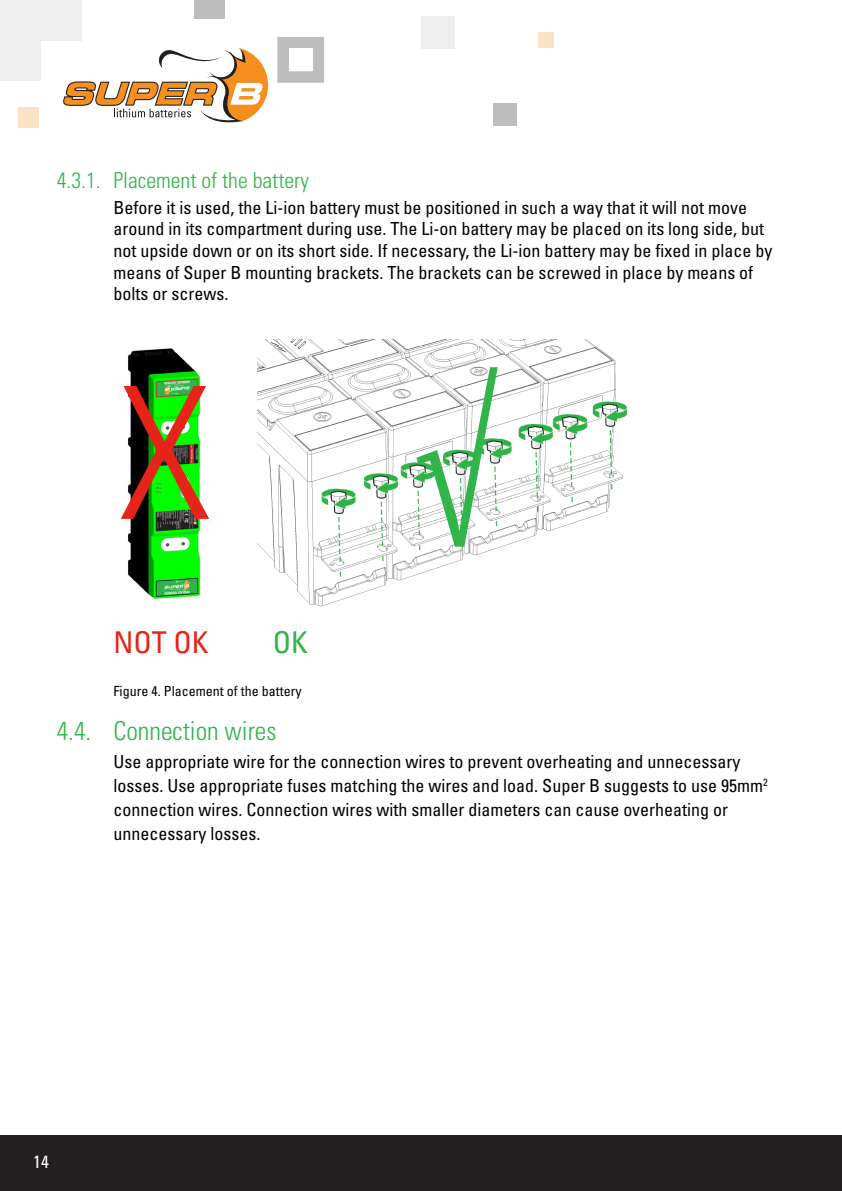
<style>
.page{position:relative;width:842px;height:1191px;background:#fff}
.page>*{position:absolute;margin:0;border:0;box-sizing:border-box;transform-origin:0 0}
.t1{font:300 condensed 184px "Univers LT Std";color:#e72419}
.t2{font:300 condensed 184px "Univers LT Std";color:#31b44a}
.Text{font:condensed 30px "Univers LT Std";color:#e72419}
.Text-2{font:condensed 30px "Univers LT Std";color:#31b44a}
.t3{font:300 condensed 26px "Univers LT Std";color:#31b44a}
.t4{font:300 condensed 22px "Univers LT Std";color:#31b44a}
.Text-3{font:condensed 18px/21.6px "Univers LT Std";color:#010203}
.t5{font:condensed 17.8px "Univers LT Std";color:#fff}
.t6{font:condensed 14px "Univers LT Std";color:#010203}
</style>
<div class="page">
<div style="left:0;top:1135px;width:842px;height:56px;background:#231f20"></div>
<div style="left:493px;top:103px;width:23px;height:23px;background:#bdbdbd"></div>
<div style="left:538px;top:32px;width:16px;height:16px;background:#fce2c4"></div>
<div style="left:421px;top:17px;width:34px;height:32px;background:#eee"></div>
<svg style="left:277px;top:37px;width:47px;height:46px;background:#bfbfbf"></svg>
<div style="left:289px;top:48px;width:23px;height:23px;background:#fff"></div>
<div style="left:19px;top:107px;width:20px;height:20px;background:#fce2c4"></div>
<div style="left:0;top:40px;width:41px;height:40px;background:#eee"></div>
<div style="left:0;top:0;width:41px;height:40px;background:#eee"></div>
<div style="left:41px;top:0;width:41px;height:40px;background:#eee"></div>
<div style="left:194px;top:0;width:31px;height:18px;background:#bdbdbd"></div>
<svg style="left:63px;top:48px;width:205px;height:74px"></svg>
<img style="left:128px;top:348px;width:73px;height:251px">
<img style="left:257px;top:339px;width:370px;height:268px">
<p class="t4" style="left:57px;top:167px;width:254px">4.3.1. Placement of the battery</p>
<p class="Text-3" style="left:113px;top:196px;width:635px">Before it is used, the Li-ion battery must be positioned in such a way that it will not move</p>
<p class="Text-3" style="left:113px;top:218px;width:661px">around in its compartment during use. The Li-on battery may be placed on its long side, but not upside down or on its short side. If necessary, the Li-ion battery may be fixed in place by means of Super B mounting brackets. The brackets can be screwed in place by means of bolts or screws.</p>
<p class="t1" style="left:119px;top:343px;width:93px">X</p>
<p class="t2" style="left:411px;top:343px;width:90px">√</p>
<p class="Text" style="left:113px;top:623px;width:97px">NOT OK</p>
<p class="Text-2" style="left:273px;top:623px;width:37px">OK</p>
<p class="t6" style="left:113px;top:682px;width:190px">Figure 4. Placement of the battery</p>
<p class="t3" style="left:57px;top:715px;width:221px">4.4. Connection wires</p>
<p class="Text-3" style="left:113px;top:749px;width:656px;line-height:24px">Use appropriate wire for the connection wires to prevent overheating and unnecessary losses. Use appropriate fuses matching the wires and load. Super B suggests to use 95mm<sup>2 </sup>connection wires. Connection wires with smaller diameters can cause overheating or unnecessary losses.</p>
<p class="t5" style="left:33px;top:1150px;width:17px">14</p>
</div>
